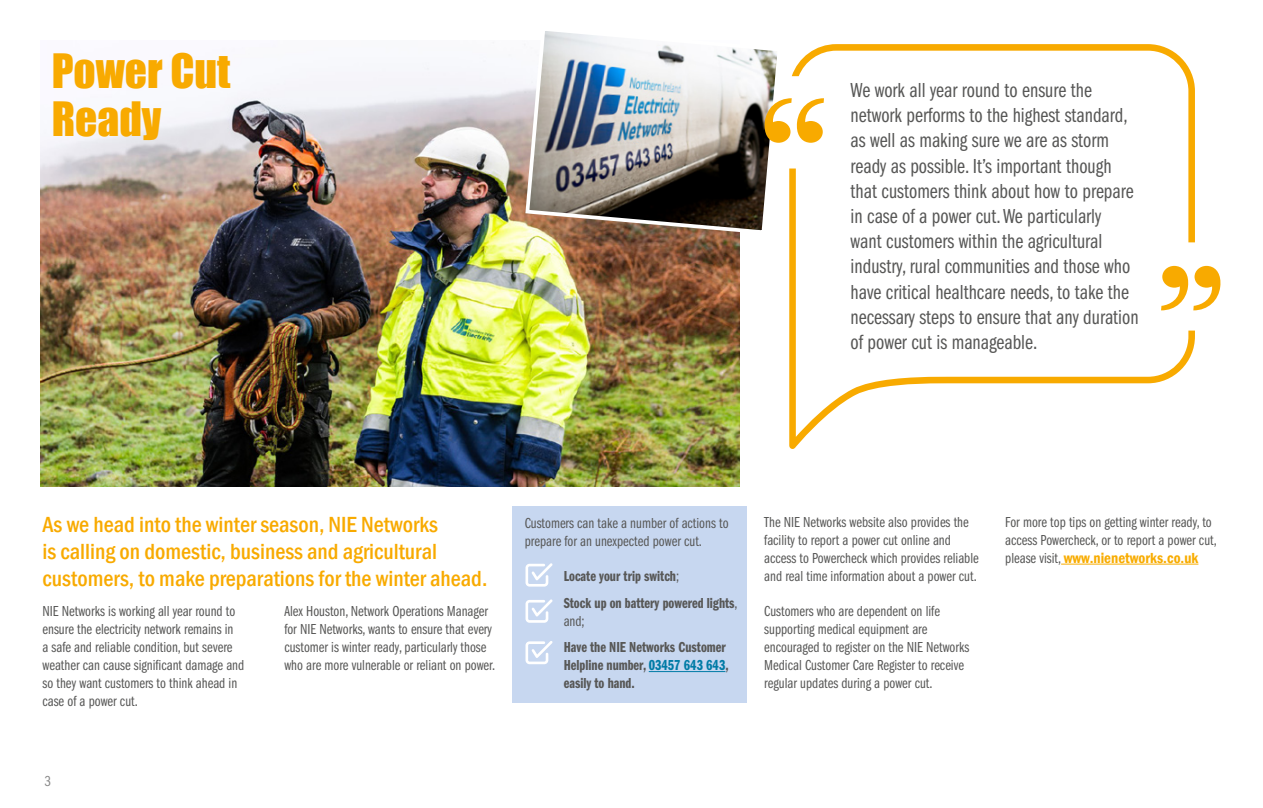
<style>
.page{position:relative;width:1263px;height:808px;background:#fff}
.page>*{position:absolute;margin:0;border:0;box-sizing:border-box;transform-origin:0 0}
.head_1{font:43.5px/48px "Impact";color:#f8aa00}
.first_par{font:500 condensed 22.5px/27px "Franklin Gothic";color:#f8aa00}
.body_1{font:21px/25.2px "Franklin Gothic LT Pro Bk Cm";color:#575756}
.body_1-2{font:15px/18px "Franklin Gothic LT Pro Bk Cm";color:#575756}
.bullet_orange{font:15px/18px "Franklin Gothic LT Pro Dm Cm";color:#575756}
.t1{font:15px "Franklin Gothic LT Pro Bk Cm";color:#878787}
.s1{font-family:"Franklin Gothic LT Pro Bk Cm"}
.s2{color:#007ba6}
.s3{font-family:"Franklin Gothic";font-weight:600;font-stretch:condensed;color:#f8ac00}
</style>
<div class="page">
<img style="left:40px;top:42px;width:699px;height:444px">
<div style="left:512px;top:506px;width:235px;height:196px;background:#c7d7f0"></div>
<hr style="left:649px;top:671px;width:76px;height:1px;background:#007ba6">
<svg style="left:525px;top:563px;width:28px;height:24px"></svg>
<svg style="left:525px;top:599px;width:28px;height:24px"></svg>
<svg style="left:525px;top:641px;width:28px;height:23px"></svg>
<img style="left:523px;top:31px;width:240px;height:205px">
<hr style="left:1061px;top:564px;width:137px;height:1px;background:#f8ac00">
<svg style="left:763px;top:44px;width:458px;height:405px"></svg>
<p class="head_1" style="left:52px;top:46px;width:180px">Power Cut<br>Ready</p>
<p class="body_1" style="left:850px;top:78px;width:290px">We work all year round to ensure the network performs to the highest standard, as well as making sure we are as storm ready as possible. It’s important though that customers think about how to prepare in case of a power cut. We particularly<br>want customers within the agricultural industry, rural communities and those who have critical healthcare needs, to take the necessary steps to ensure that any duration of power cut is manageable.</p>
<p class="first_par" style="left:43px;top:511px;width:446px">As we head into the winter season, NIE Networks<br>is calling on domestic, business and agricultural customers, to make preparations for the winter ahead.</p>
<p class="body_1-2" style="left:764px;top:513px;width:216px">The NIE Networks website also provides the facility to report a power cut online and access to Powercheck which provides reliable and real time information about a power cut.</p>
<p class="body_1-2" style="left:764px;top:602px;width:206px">Customers who are dependent on life supporting medical equipment are encouraged to register on the NIE Networks Medical Customer Care Register to receive regular updates during a power cut.</p>
<p class="body_1-2" style="left:525px;top:514px;width:205px">Customers can take a number of actions to prepare for an unexpected power cut.</p>
<p class="bullet_orange" style="left:564px;top:567px;width:117px">Locate your trip switch<span class="s1">;</span></p>
<p class="bullet_orange" style="left:564px;top:594px;width:175px">Stock up on battery powered lights<span class="s1">, and;</span></p>
<p class="bullet_orange" style="left:564px;top:638px;width:166px">Have the NIE Networks Customer<br>Helpline number, <span class="s2">03457 643 643</span>, easily to hand.</p>
<p class="body_1-2" style="left:284px;top:602px;width:212px">Alex Houston, Network Operations Manager for NIE Networks, wants to ensure that every customer is winter ready, particularly those who are more vulnerable or reliant on power.</p>
<p class="body_1-2" style="left:43px;top:602px;width:203px">NIE Networks is working all year round to ensure the electricity network remains in<br>a safe and reliable condition, but severe weather can cause significant damage and so they want customers to think ahead in case of a power cut.</p>
<p class="t1" style="left:45px;top:772px;width:8px">3</p>
<p class="body_1-2" style="left:1005px;top:513px;width:213px">For more top tips on getting winter ready, to access Powercheck, or to report a power cut, please visit, <span class="s3">www.nienetworks.co.uk</span></p>
</div>
